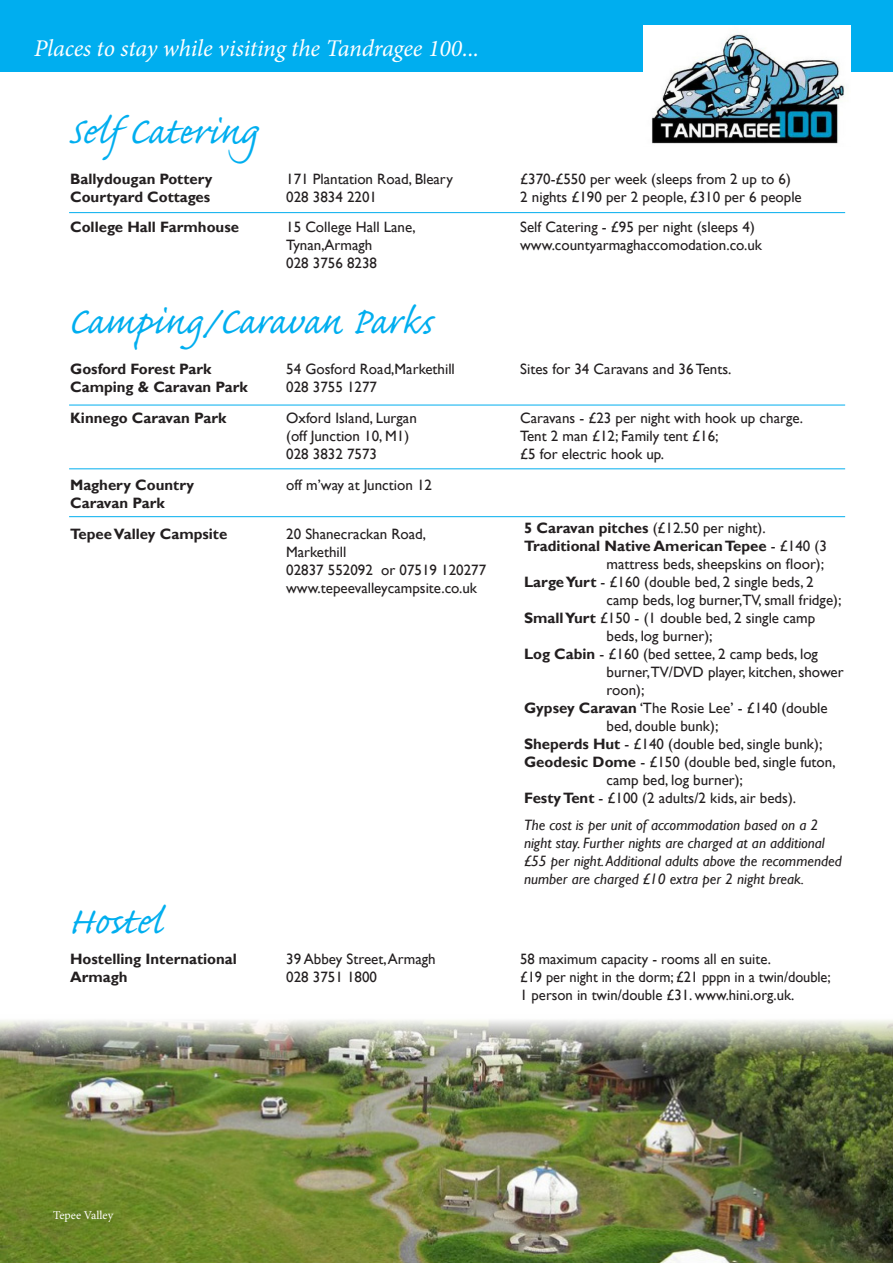
<style>
.page{position:relative;width:893px;height:1263px;background:#fff}
.page>*{position:absolute;margin:0;border:0;box-sizing:border-box;transform-origin:0 0}
.t1{font:48px "Caflisch Script Pro";color:#00aeef}
.t2{font:italic 24px "Minion Pro";letter-spacing:-.01em;color:#fff}
.t3{font:15px/18px "Gill Sans";color:#231f20}
.t4{font:700 15px "Gill Sans";color:#231f20}
.t5{font:italic 15px/18px "Gill Sans";color:#231f20}
.t6{font:15px/18px "Gill Sans";color:#231f20;scale:.96 1}
.t7{font:12px "Minion Pro";letter-spacing:.005em;color:#fff}
.s1{font-weight:700}
</style>
<div class="page">
<img style="left:0;top:1020px;width:893px;height:243px">
<div style="left:0;top:0;width:893px;height:72px;background:#00aeef"></div>
<img style="left:643px;top:25px;width:207px;height:119px">
<hr style="left:69px;top:516px;width:776px;height:1px;background:#00aeef">
<hr style="left:69px;top:468px;width:776px;height:1px;background:#00aeef">
<hr style="left:69px;top:405px;width:776px;height:1px;background:#00aeef">
<hr style="left:69px;top:212px;width:776px;height:1px;background:#00aeef">
<p class="t2" style="left:34px;top:32px;width:447px">Places to stay while visiting the Tandragee 100...</p>
<p class="t1" style="left:68px;top:106px;width:191px">Self Catering</p>
<p class="t4" style="left:70px;top:170px;width:144px">Ballydougan Pottery</p>
<p class="t3" style="left:286px;top:170px;width:168px">171 Plantation Road, Bleary</p>
<p class="t3" style="left:520px;top:170px;width:272px">£370-£550 per week (sleeps from 2 up to 6)</p>
<p class="t4" style="left:70px;top:188px;width:142px">Courtyard Cottages</p>
<p class="t3" style="left:286px;top:188px;width:92px">028 3834 2201</p>
<p class="t3" style="left:520px;top:188px;width:283px">2 nights £190 per 2 people, £310 per 6 people</p>
<p class="t4" style="left:70px;top:218px;width:170px">College Hall Farmhouse</p>
<p class="t3" style="left:286px;top:219px;width:131px">15 College Hall Lane,</p>
<p class="t3" style="left:520px;top:219px;width:236px">Self Catering - £95 per night (sleeps 4)</p>
<p class="t3" style="left:286px;top:237px;width:88px">Tynan,Armagh</p>
<p class="t3" style="left:520px;top:237px;width:243px">www.countyarmaghaccomodation.co.uk</p>
<p class="t3" style="left:286px;top:255px;width:92px">028 3756 8238</p>
<p class="t1" style="left:68px;top:296px;width:368px">Camping/Caravan Parks</p>
<p class="t4" style="left:70px;top:360px;width:143px">Gosford Forest Park</p>
<p class="t3" style="left:286px;top:361px;width:170px">54 Gosford Road,Markethill</p>
<p class="t3" style="left:520px;top:361px;width:213px">Sites for 34 Caravans and 36 Tents.</p>
<p class="t4" style="left:70px;top:378px;width:179px">Camping &amp; Caravan Park</p>
<p class="t3" style="left:286px;top:379px;width:92px">028 3755 1277</p>
<p class="t4" style="left:70px;top:409px;width:158px">Kinnego Caravan Park</p>
<p class="t3" style="left:286px;top:409px;width:132px">Oxford Island, Lurgan</p>
<p class="t3" style="left:520px;top:409px;width:284px">Caravans - £23 per night with hook up charge.</p>
<p class="t3" style="left:286px;top:427px;width:125px">(off Junction 10, M1)</p>
<p class="t3" style="left:520px;top:427px;width:200px">Tent 2 man £12; Family tent £16;</p>
<p class="t3" style="left:286px;top:445px;width:92px">028 3832 7573</p>
<p class="t3" style="left:520px;top:445px;width:146px">£5 for electric hook up.</p>
<p class="t4" style="left:70px;top:476px;width:126px">Maghery Country</p>
<p class="t3" style="left:286px;top:476px;width:147px">off m’way at Junction 12</p>
<p class="t4" style="left:70px;top:494px;width:96px">Caravan Park</p>
<p class="t4" style="left:70px;top:525px;width:159px">Tepee Valley Campsite</p>
<p class="t3" style="left:286px;top:525px;width:202px">20 Shanecrackan Road,<br>Markethill<br>02837 552092 or 07519 120277 www.tepeevalleycampsite.co.uk</p>
<p class="t3" style="left:524px;top:520px;width:243px"><span class="s1">5 Caravan pitches</span> (£12.50 per night).</p>
<p class="t3" style="left:524px;top:538px;width:304px;text-align:right"><span class="s1">Traditional Native American Tepee</span> - £140 (3 mattress beds, sheepskins on floor);</p>
<p class="t3" style="left:607px;top:574px;width:236px;text-indent:-82px"><span class="s1">Large Yurt</span> - £160 (double bed, 2 single beds, 2 camp beds, log burner,TV, small fridge);</p>
<p class="t3" style="left:607px;top:610px;width:210px;text-indent:-82px"><span class="s1">Small Yurt</span> £150 - (1 double bed, 2 single camp beds, log burner);</p>
<p class="t3" style="left:607px;top:646px;width:239px;text-indent:-82px"><span class="s1">Log Cabin</span> - £160 (bed settee, 2 camp beds, log burner,TV/DVD player, kitchen, shower roon);</p>
<p class="t3" style="left:607px;top:700px;width:223px;text-indent:-82px"><span class="s1">Gypsey Caravan</span> ‘The Rosie Lee’ - £140 (double bed, double bunk);</p>
<p class="t3" style="left:524px;top:736px;width:300px"><span class="s1">Sheperds Hut</span> - £140 (double bed, single bunk);</p>
<p class="t3" style="left:607px;top:754px;width:231px;text-indent:-82px"><span class="s1">Geodesic Dome</span> - £150 (double bed, single futon, camp bed, log burner);</p>
<p class="t3" style="left:524px;top:790px;width:274px"><span class="s1">Festy Tent</span> - £100 (2 adults/2 kids, air beds).</p>
<p class="t5" style="left:524px;top:816px;width:319px">The cost is per unit of accommodation based on a 2 night stay. Further nights are charged at an additional £55 per night. Additional adults above the recommended number are charged £10 extra per 2 night break.</p>
<p class="t1" style="left:68px;top:897px;width:95px">Hostel</p>
<p class="t4" style="left:70px;top:950px;width:168px">Hostelling International</p>
<p class="t3" style="left:286px;top:950px;width:151px">39 Abbey Street, Armagh</p>
<p class="t3" style="left:520px;top:950px;width:252px">58 maximum capacity - rooms all en suite.</p>
<p class="t4" style="left:70px;top:968px;width:59px">Armagh</p>
<p class="t3" style="left:286px;top:968px;width:92px">028 3751 1800</p>
<p class="t6" style="left:520px;top:968px;width:325px">£19 per night in the dorm; £21 pppn in a twin/double;<br>1 person in twin/double £31. www.hini.org.uk.</p>
<p class="t7" style="left:53px;top:1207px;width:62px">Tepee Valley</p>
</div>
